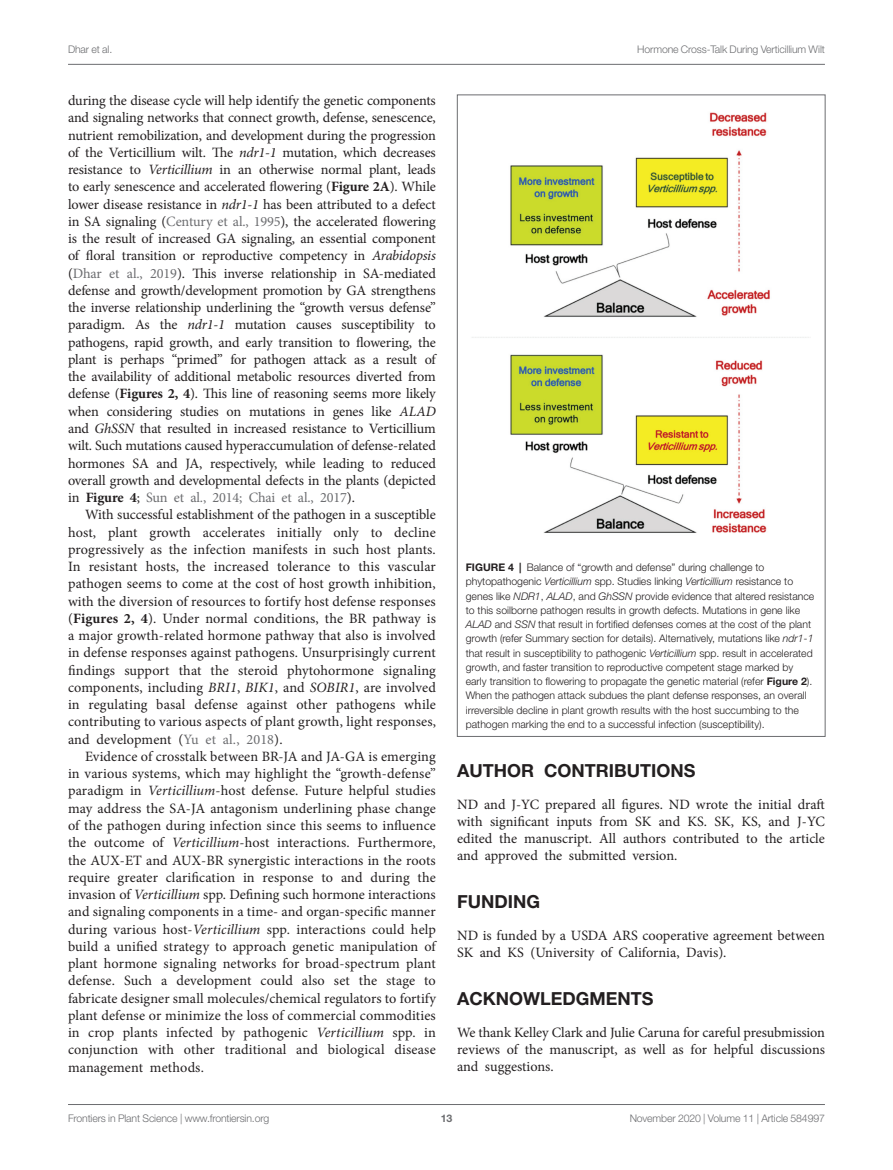
<style>
.page{position:relative;width:893px;height:1170px;background:#fff}
.page>*{position:absolute;margin:0;border:0;box-sizing:border-box;transform-origin:0 0}
.HEAD_1{font:700 18px "Helvetica Neue LT Std";color:#231f20}
.TEXT{font:14.25px/17.2px "Minion Pro";color:#231f20;text-align:justify}
.TEXT_FLUSH{font:14.25px/17.2px "Minion Pro";letter-spacing:-.005em;color:#231f20;text-align:justify}
.FIG_LEG{font:300 10.5px/14.2px "Helvetica Neue LT Std";color:#231f20}
.t1{font:300 10.5px "Helvetica Neue LT Std";letter-spacing:-.015em;color:#6c6d70}
.t2{font:700 10.5px "Helvetica Neue LT Std";color:#6c6d70}
.s1{font-style:italic}
.s2{font-weight:700}
.s3{color:#6c6d70}
</style>
<div class="page">
<hr style="left:68px;top:64px;width:757px;height:1px;background:#6c6d70">
<hr style="left:68px;top:1104px;width:757px;height:1px;background:#6c6d70">
<img style="left:472px;top:112px;width:337px;height:421px">
<p class="t1" style="left:68px;top:42px;width:46px">Dhar et al.</p>
<p class="t1" style="left:637px;top:42px;width:189px">Hormone Cross-Talk During Verticillium Wilt</p>
<p class="TEXT" style="left:68px;top:92px;width:369px">during the disease cycle will help identify the genetic components and signaling networks that connect growth, defense, senescence, nutrient remobilization, and development during the progression of the Verticillium wilt. The <span class="s1">ndr1-1</span> mutation, which decreases resistance to <span class="s1">Verticillium</span> in an otherwise normal plant, leads to early senescence and accelerated flowering (<span class="s2">Figure 2A</span>). While lower disease resistance in <span class="s1">ndr1-1</span> has been attributed to a defect in SA signaling (<span class="s3">Century et al., 1995</span>), the accelerated flowering is the result of increased GA signaling, an essential component of floral transition or reproductive competency in <span class="s1">Arabidopsis </span>(<span class="s3">Dhar et al., 2019</span>). This inverse relationship in SA-mediated defense and growth/development promotion by GA strengthens the inverse relationship underlining the “growth versus defense” paradigm. As the <span class="s1">ndr1-1</span> mutation causes susceptibility to pathogens, rapid growth, and early transition to flowering, the plant is perhaps “primed” for pathogen attack as a result of the availability of additional metabolic resources diverted from defense (<span class="s2">Figures 2, 4</span>). This line of reasoning seems more likely when considering studies on mutations in genes like <span class="s1">ALAD </span>and <span class="s1">GhSSN</span> that resulted in increased resistance to Verticillium wilt. Such mutations caused hyperaccumulation of defense-related hormones SA and JA, respectively, while leading to reduced overall growth and developmental defects in the plants (depicted in <span class="s2">Figure 4</span>; <span class="s3">Sun et al., 2014; Chai et al., 2017</span>).</p>
<p class="TEXT" style="left:68px;top:506px;width:369px;text-indent:17px">With successful establishment of the pathogen in a susceptible host, plant growth accelerates initially only to decline progressively as the infection manifests in such host plants.<br>In resistant hosts, the increased tolerance to this vascular pathogen seems to come at the cost of host growth inhibition, with the diversion of resources to fortify host defense responses (<span class="s2">Figures 2, 4</span>). Under normal conditions, the BR pathway is a major growth-related hormone pathway that also is involved in defense responses against pathogens. Unsurprisingly current findings support that the steroid phytohormone signaling components, including <span class="s1">BRI1</span>, <span class="s1">BIK1</span>, and <span class="s1">SOBIR1</span>, are involved in regulating basal defense against other pathogens while contributing to various aspects of plant growth, light responses, and development (<span class="s3">Yu et al., 2018</span>).</p>
<p class="TEXT" style="left:68px;top:747px;width:369px;text-indent:17px">Evidence of crosstalk between BR-JA and JA-GA is emerging in various systems, which may highlight the “growth-defense” paradigm in <span class="s1">Verticillium</span>-host defense. Future helpful studies may address the SA-JA antagonism underlining phase change of the pathogen during infection since this seems to influence the outcome of <span class="s1">Verticillium</span>-host interactions. Furthermore, the AUX-ET and AUX-BR synergistic interactions in the roots require greater clarification in response to and during the invasion of <span class="s1">Verticillium</span> spp. Defining such hormone interactions and signaling components in a time- and organ-specific manner during various host-<span class="s1">Verticillium</span> spp. interactions could help build a unified strategy to approach genetic manipulation of plant hormone signaling networks for broad-spectrum plant defense. Such a development could also set the stage to fabricate designer small molecules/chemical regulators to fortify plant defense or minimize the loss of commercial commodities in crop plants infected by pathogenic <span class="s1">Verticillium</span> spp. in conjunction with other traditional and biological disease management methods.</p>
<p class="FIG_LEG" style="left:466px;top:560px;width:350px"><span class="s2">FIGURE 4 |</span> Balance of “growth and defense” during challenge to phytopathogenic <span class="s1">Verticillium</span> spp. Studies linking <span class="s1">Verticillium</span> resistance to genes like <span class="s1">NDR1</span>, <span class="s1">ALAD</span>, and <span class="s1">GhSSN</span> provide evidence that altered resistance to this soilborne pathogen results in growth defects. Mutations in gene like <span class="s1">ALAD</span> and <span class="s1">SSN</span> that result in fortified defenses comes at the cost of the plant growth (refer Summary section for details). Alternatively, mutations like <span class="s1">ndr1-1 </span>that result in susceptibility to pathogenic <span class="s1">Verticillium</span> spp. result in accelerated growth, and faster transition to reproductive competent stage marked by early transition to flowering to propagate the genetic material (refer <span class="s2">Figure 2</span>).<br>When the pathogen attack subdues the plant defense responses, an overall irreversible decline in plant growth results with the host succumbing to the pathogen marking the end to a successful infection (susceptibility).</p>
<p class="HEAD_1" style="left:457px;top:759px;width:240px">AUTHOR CONTRIBUTIONS</p>
<p class="TEXT_FLUSH" style="left:457px;top:795px;width:369px">ND and J-YC prepared all figures. ND wrote the initial draft with significant inputs from SK and KS. SK, KS, and J-YC edited the manuscript. All authors contributed to the article and approved the submitted version.</p>
<p class="HEAD_1" style="left:457px;top:890px;width:84px">FUNDING</p>
<p class="TEXT_FLUSH" style="left:457px;top:926px;width:369px">ND is funded by a USDA ARS cooperative agreement between<br>SK and KS (University of California, Davis).</p>
<p class="HEAD_1" style="left:457px;top:987px;width:198px">ACKNOWLEDGMENTS</p>
<p class="TEXT_FLUSH" style="left:457px;top:1023px;width:369px">We thank Kelley Clark and Julie Caruna for careful presubmission reviews of the manuscript, as well as for helpful discussions and suggestions.</p>
<p class="t1" style="left:68px;top:1111px;width:203px">Frontiers in Plant Science | www.frontiersin.org</p>
<p class="t2" style="left:441px;top:1111px;width:13px">13</p>
<p class="t1" style="left:630px;top:1111px;width:197px">November 2020 | Volume 11 | Article 584997</p>
</div>
